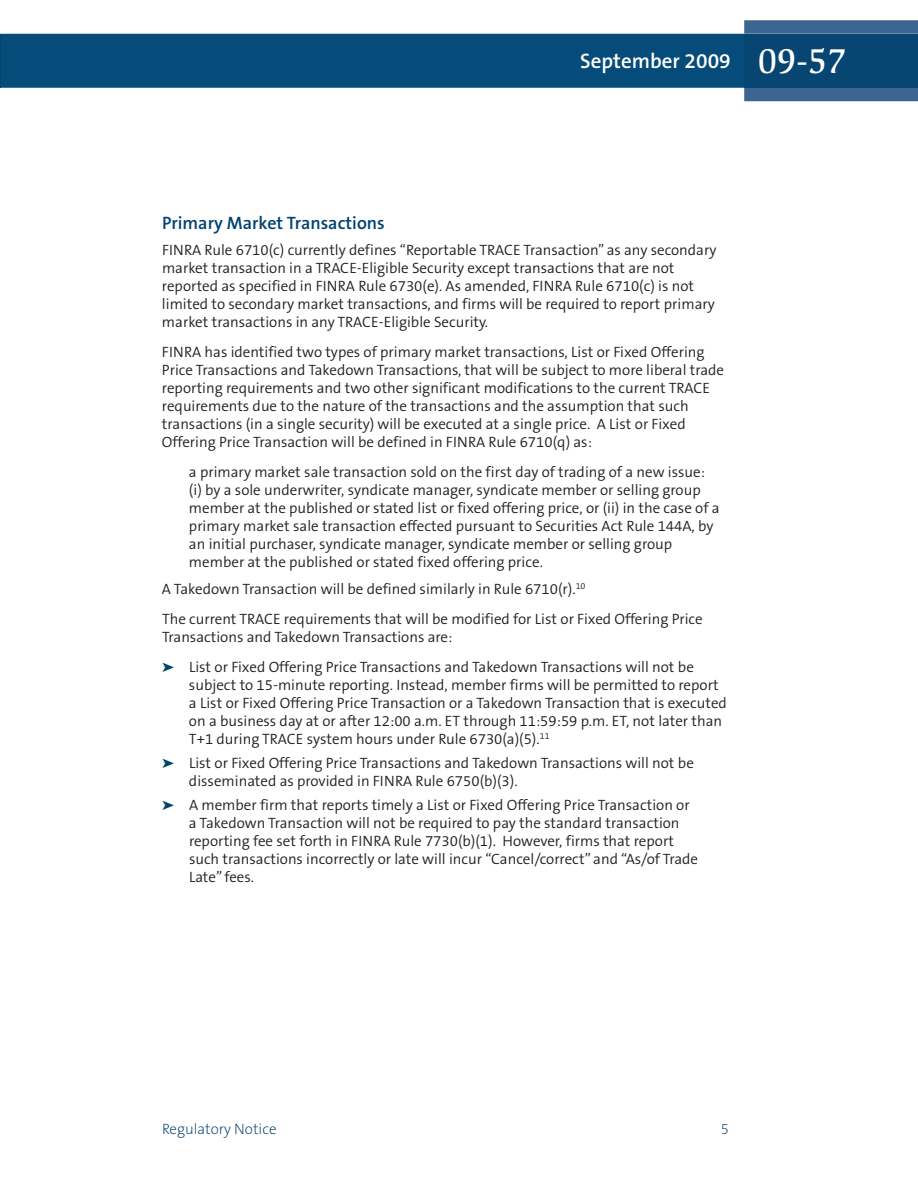
<style>
.page{position:relative;width:918px;height:1188px;background:#fff}
.page>*{position:absolute;margin:0;border:0;box-sizing:border-box;transform-origin:0 0}
.t1{font:600 21px "The Sans B6";color:#fff}
.t2{font:600 18px "The Sans B6";color:#004270}
.t3{font:300 15px/18px "The Sans B4";color:#231f20}
.t4{font:200 15px "The Sans B2";color:#004270}
.s1{font-family:"Slimbach LT";font-weight:500;font-size:36px}
.s2{color:#004270}
</style>
<div class="page">
<div style="left:1px;top:34px;width:743px;height:54px;background:#064c7a"></div>
<svg style="left:744px;top:20px;width:174px;height:81px;background:#3f6893"></svg>
<div style="left:744px;top:34px;width:174px;height:54px;background:#074573"></div>
<hr style="left:0;top:34px;width:1px;height:54px;background:#034371">
<h1 class="t1" style="left:580px;top:50px;width:268px">September 2009 <span class="s1">09-57</span></h1>
<p class="t2" style="left:162px;top:214px;width:224px">Primary Market Transactions</p>
<p class="t3" style="left:162px;top:241px;width:556px">FINRA Rule 6710(c) currently defines “Reportable TRACE Transaction” as any secondary market transaction in a TRACE-Eligible Security except transactions that are not reported as specified in FINRA Rule 6730(e). As amended, FINRA Rule 6710(c) is not limited to secondary market transactions, and firms will be required to report primary market transactions in any TRACE-Eligible Security.</p>
<p class="t3" style="left:162px;top:343px;width:564px">FINRA has identified two types of primary market transactions, List or Fixed Offering Price Transactions and Takedown Transactions, that will be subject to more liberal trade reporting requirements and two other significant modifications to the current TRACE requirements due to the nature of the transactions and the assumption that such transactions (in a single security) will be executed at a single price. A List or Fixed Offering Price Transaction will be defined in FINRA Rule 6710(q) as:</p>
<p class="t3" style="left:189px;top:463px;width:532px">a primary market sale transaction sold on the first day of trading of a new issue: (i) by a sole underwriter, syndicate manager, syndicate member or selling group member at the published or stated list or fixed offering price, or (ii) in the case of a primary market sale transaction effected pursuant to Securities Act Rule 144A, by an initial purchaser, syndicate manager, syndicate member or selling group member at the published or stated fixed offering price.</p>
<p class="t3" style="left:162px;top:574px;width:542px;line-height:30px">A Takedown Transaction will be defined similarly in Rule 6710(r).<sup>10<br></sup>The current TRACE requirements that will be modified for List or Fixed Offering Price</p>
<p class="t3" style="left:162px;top:622px;width:533px;line-height:30px">Transactions and Takedown Transactions are:<br><span class="s2">➤</span> List or Fixed Offering Price Transactions and Takedown Transactions will not be</p>
<p class="t3" style="left:189px;top:676px;width:539px">subject to 15-minute reporting. Instead, member firms will be permitted to report a List or Fixed Offering Price Transaction or a Takedown Transaction that is executed on a business day at or after 12:00 a.m. ET through 11:59:59 p.m. ET, not later than T+1 during TRACE system hours under Rule 6730(a)(5).<sup>11</sup></p>
<p class="t3" style="left:189px;top:754px;width:506px;text-indent:-27px"><span class="s2">➤</span> List or Fixed Offering Price Transactions and Takedown Transactions will not be disseminated as provided in FINRA Rule 6750(b)(3).</p>
<p class="t3" style="left:189px;top:796px;width:511px;text-indent:-27px"><span class="s2">➤</span> A member firm that reports timely a List or Fixed Offering Price Transaction or a Takedown Transaction will not be required to pay the standard transaction reporting fee set forth in FINRA Rule 7730(b)(1). However, firms that report such transactions incorrectly or late will incur “Cancel/correct” and “As/of Trade Late” fees.</p>
<p class="t4" style="left:162px;top:1121px;width:116px">Regulatory Notice</p>
<p class="t4" style="left:721px;top:1121px;width:10px">5</p>
</div>
